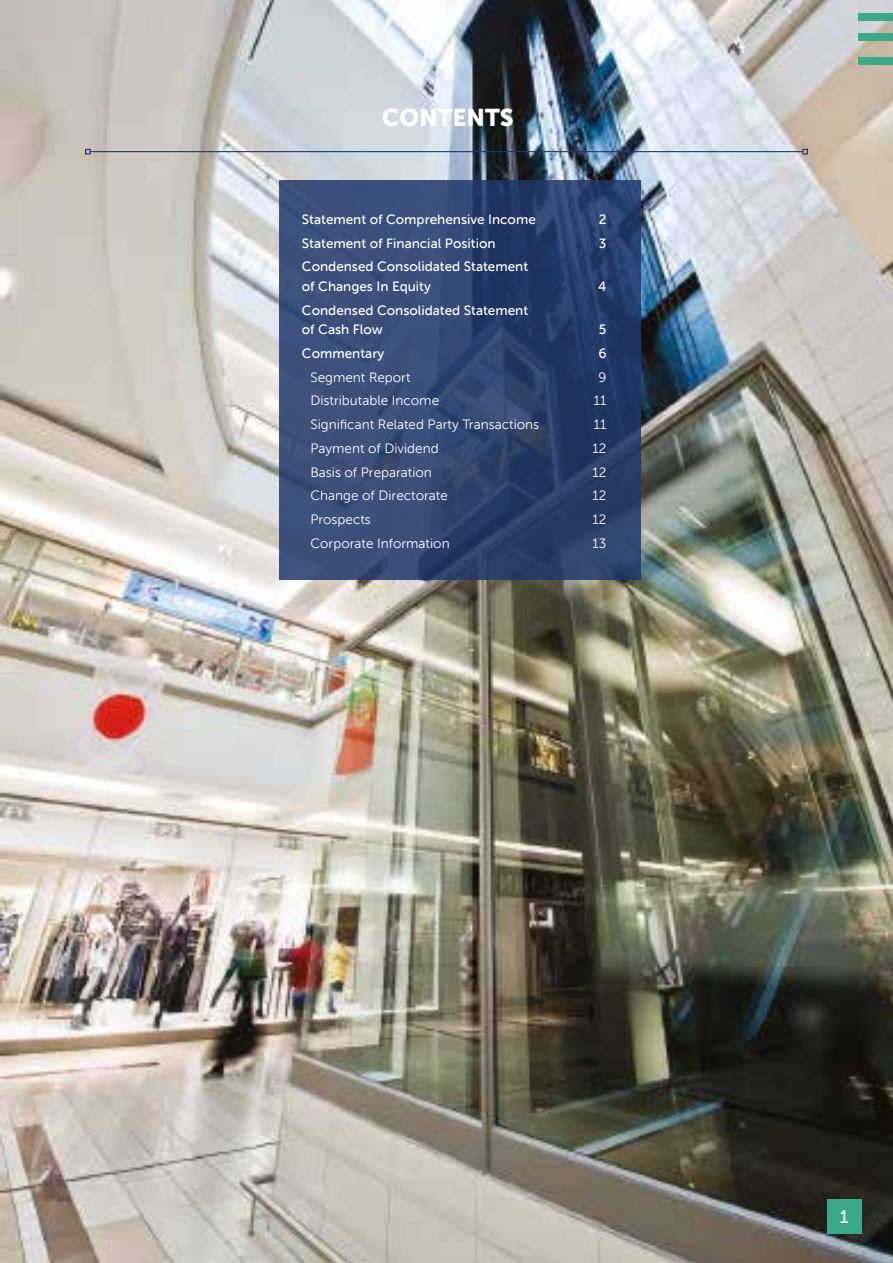
<style>
.page{position:relative;width:893px;height:1263px;background:#fff}
.page>*{position:absolute;margin:0;border:0;box-sizing:border-box;transform-origin:0 0}
.t1{font:24px "Museo Sans 900";color:#fff}
.t2{font:18px "Museo Sans 500";color:#fff}
.t3{font:13.5px "Museo Sans 300";color:#fff}
.t4{font:13.5px/19.5px "Museo Sans 500";color:#fff}
</style>
<div class="page">
<img style="left:0;top:0;width:893px;height:1263px">
<div style="left:858px;top:14px;width:35px;height:7px;background:#3ba887"></div>
<div style="left:858px;top:34px;width:35px;height:7px;background:#3ba887"></div>
<div style="left:858px;top:57px;width:35px;height:7px;background:#3ba887"></div>
<hr style="left:90px;top:151px;width:713px;height:1px;background:#20376a">
<svg style="left:85px;top:149px;width:6px;height:5px"></svg>
<svg style="left:802px;top:149px;width:6px;height:5px"></svg>
<div style="left:827px;top:1199px;width:34px;height:34px;background:#3ba887"></div>
<svg style="left:279px;top:180px;width:361px;height:400px;fill:#354975"></svg>
<h1 class="t1" style="left:382px;top:104px;width:133px">CONTENTS</h1>
<p class="t4" style="left:302px;top:209px;width:235px">Statement of Comprehensive Income</p>
<p class="t4" style="left:599px;top:209px;width:9px">2</p>
<p class="t4" style="left:302px;top:233px;width:195px">Statement of Financial Position</p>
<p class="t4" style="left:599px;top:233px;width:9px">3</p>
<p class="t4" style="left:302px;top:257px;width:228px">Condensed Consolidated Statement of Changes In Equity</p>
<p class="t4" style="left:598px;top:276px;width:10px">4</p>
<p class="t4" style="left:302px;top:300px;width:228px">Condensed Consolidated Statement of Cash Flow</p>
<p class="t4" style="left:599px;top:320px;width:9px">5</p>
<p class="t4" style="left:302px;top:343px;width:84px">Commentary</p>
<p class="t4" style="left:598px;top:343px;width:10px">6</p>
<p class="t3" style="left:310px;top:370px;width:102px">Segment Report</p>
<p class="t3" style="left:598px;top:370px;width:10px">9</p>
<p class="t3" style="left:310px;top:393px;width:130px">Distributable Income</p>
<p class="t3" style="left:594px;top:393px;width:14px">11</p>
<p class="t3" style="left:310px;top:417px;width:230px">Significant Related Party Transactions</p>
<p class="t3" style="left:594px;top:417px;width:14px">11</p>
<p class="t3" style="left:310px;top:441px;width:130px">Payment of Dividend</p>
<p class="t3" style="left:592px;top:441px;width:15px">12</p>
<p class="t3" style="left:310px;top:465px;width:123px">Basis of Preparation</p>
<p class="t3" style="left:592px;top:465px;width:15px">12</p>
<p class="t3" style="left:310px;top:488px;width:139px">Change of Directorate</p>
<p class="t3" style="left:592px;top:488px;width:15px">12</p>
<p class="t3" style="left:310px;top:512px;width:62px">Prospects</p>
<p class="t3" style="left:592px;top:512px;width:15px">12</p>
<p class="t3" style="left:310px;top:536px;width:141px">Corporate Information</p>
<p class="t3" style="left:593px;top:536px;width:15px">13</p>
<h2 class="t2" style="left:840px;top:1207px;width:10px">1</h2>
</div>
